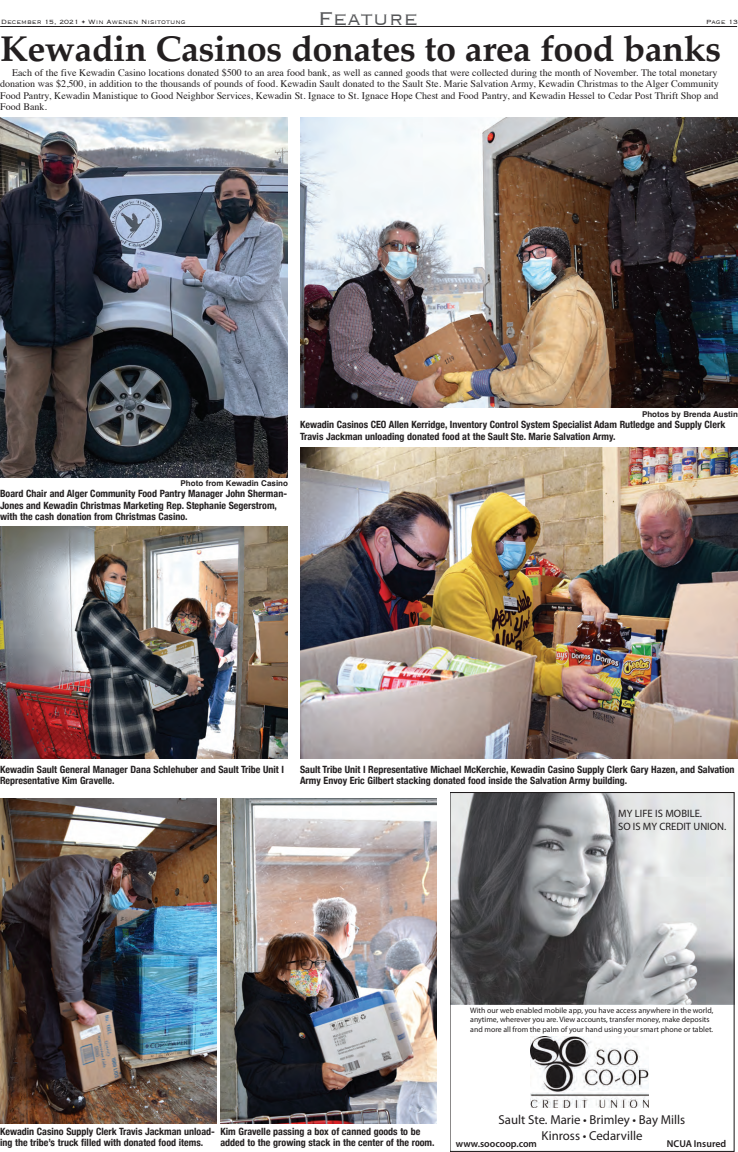
<style>
.page{position:relative;width:738px;height:1152px;background:#fff}
.page>*{position:absolute;margin:0;border:0;box-sizing:border-box;transform-origin:0 0}
.t1{font:700 36px "Palatino";letter-spacing:-.015em;color:#231f20}
.t2{font:300 24px "Copperplate";color:#57585a}
.t3{font:13px/15.6px "Myriad Pro";color:#211d1e;text-align:center}
.t4{font:10.7px/12.8px "Myriad Pro";color:#211d1e}
.t5{font:700 condensed 10px/11.5px "Helvetica Neue";color:#231f20}
.t6{font:10px/11.5px "Times";color:#231f20}
.t7{font:600 10px "Myriad Pro";color:#211d1e}
.t8{font:700 8px "Helvetica";color:#231f20}
.t9{font:300 8px "Copperplate";color:#231f20}
.t10{font:7.9px/9.4px "Myriad Pro";color:#211d1e}
</style>
<div class="page">
<hr style="left:0;top:26px;width:737px;height:1px;background:#231f20">
<img style="left:452px;top:795px;width:280px;height:209px">
<img style="left:530px;top:1037px;width:118px;height:71px">
<img style="left:0;top:118px;width:288px;height:360px">
<img style="left:300px;top:118px;width:438px;height:289px">
<img style="left:300px;top:447px;width:438px;height:311px">
<img style="left:0;top:526px;width:288px;height:232px">
<img style="left:0;top:798px;width:216px;height:325px">
<img style="left:220px;top:798px;width:216px;height:325px">
<p class="t9" style="left:1px;top:17px;width:186px">December 15, 2021 • Win Awenen Nisitotung</p>
<h2 class="t2" style="left:318px;top:2px;width:102px">Feature</h2>
<p class="t9" style="left:706px;top:17px;width:34px">Page 13</p>
<h1 class="t1" style="left:0;top:18px;width:723px">Kewadin Casinos donates to area food banks</h1>
<p class="t6" style="left:0;top:66px;width:720px;text-indent:12px">Each of the five Kewadin Casino locations donated $500 to an area food bank, as well as canned goods that were collected during the month of November. The total monetary donation was $2,500, in addition to the thousands of pounds of food. Kewadin Sault donated to the Sault Ste. Marie Salvation Army, Kewadin Christmas to the Alger Community Food Pantry, Kewadin Manistique to Good Neighbor Services, Kewadin St. Ignace to St. Ignace Hope Chest and Food Pantry, and Kewadin Hessel to Cedar Post Thrift Shop and Food Bank.</p>
<p class="t8" style="left:642px;top:409px;width:97px">Photos by Brenda Austin</p>
<p class="t5" style="left:300px;top:418px;width:427px">Kewadin Casinos CEO Allen Kerridge, Inventory Control System Specialist Adam Rutledge and Supply Clerk<br>Travis Jackman unloading donated food at the Sault Ste. Marie Salvation Army.</p>
<p class="t8" style="left:181px;top:478px;width:109px">Photo from Kewadin Casino</p>
<p class="t5" style="left:0;top:487px;width:289px">Board Chair and Alger Community Food Pantry Manager John Sherman-<br>Jones and Kewadin Christmas Marketing Rep. Stephanie Segerstrom, with the cash donation from Christmas Casino.</p>
<p class="t5" style="left:0;top:763px;width:286px">Kewadin Sault General Manager Dana Schlehuber and Sault Tribe Unit I<br>Representative Kim Gravelle.</p>
<p class="t5" style="left:300px;top:763px;width:436px">Sault Tribe Unit I Representative Michael McKerchie, Kewadin Casino Supply Clerk Gary Hazen, and Salvation<br>Army Envoy Eric Gilbert stacking donated food inside the Salvation Army building.</p>
<p class="t4" style="left:618px;top:807px;width:110px">MY LIFE IS MOBILE.<br>SO IS MY CREDIT UNION.</p>
<p class="t10" style="left:470px;top:1005px;width:245px">With our web enabled mobile app, you have access anywhere in the world, anytime, wherever you are. View accounts, transfer money, make deposits and more all from the palm of your hand using your smart phone or tablet.</p>
<p class="t5" style="left:0;top:1125px;width:216px">Kewadin Casino Supply Clerk Travis Jackman unload&shy;ing the tribe’s truck filled with donated food items.</p>
<p class="t5" style="left:220px;top:1125px;width:216px">Kim Gravelle passing a box of canned goods to be added to the growing stack in the center of the room.</p>
<h3 class="t3" style="left:499px;top:1112px;width:188px">Sault Ste. Marie • Brimley • Bay Mills<br>Kinross • Cedarville</h3>
<p class="t7" style="left:456px;top:1137px;width:83px">www.soocoop.com</p>
<p class="t7" style="left:667px;top:1137px;width:61px">NCUA Insured</p>
</div>
